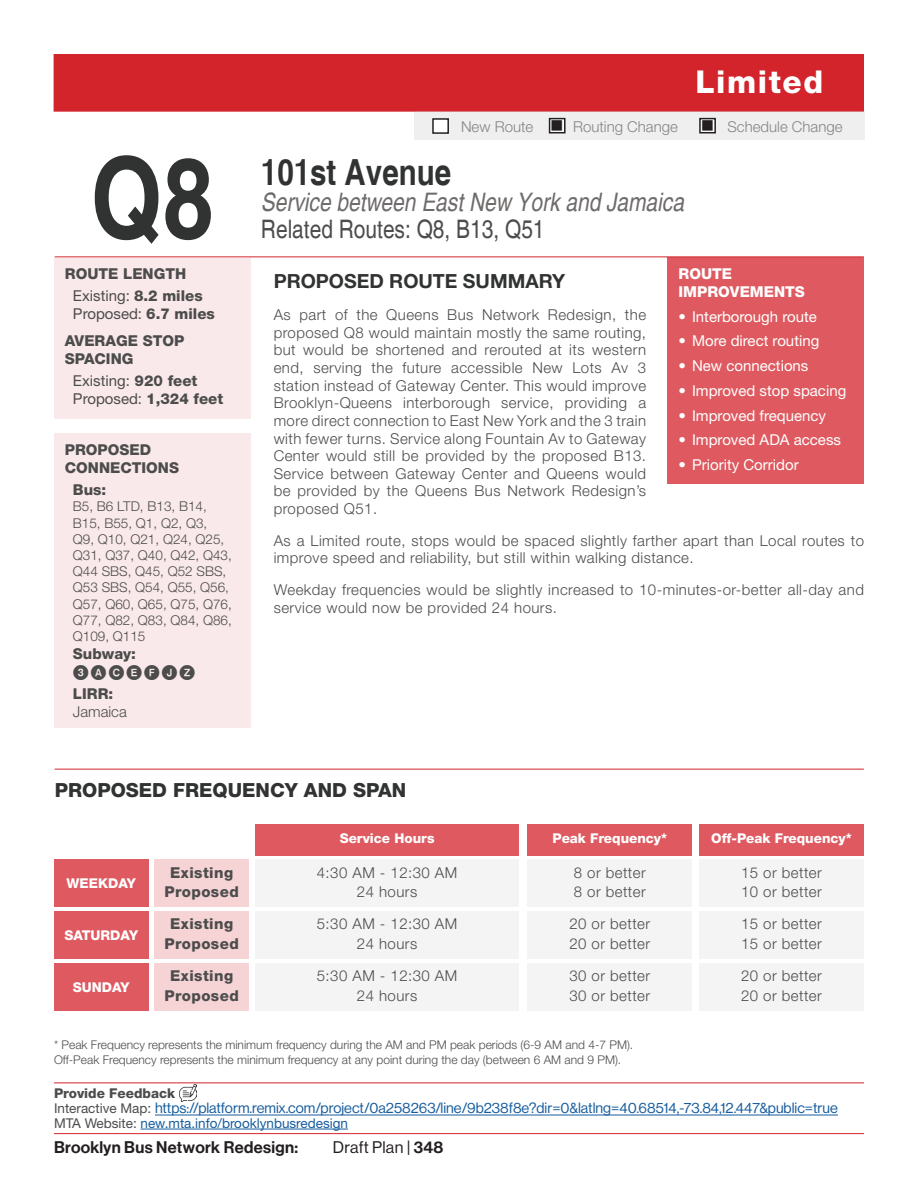
<style>
.page{position:relative;width:918px;height:1188px;background:#fff}
.page>*{position:absolute;margin:0;border:0;box-sizing:border-box;transform-origin:0 0}
.t1{font:700 condensed 112.5px "Helvetica";color:#313232}
.t2{font:700 condensed 36px "Helvetica";color:#313232}
.t3{font:800 31.5px "Helvetica Neue LT Std";letter-spacing:.05em;color:#fff}
.t4{font:italic condensed 25.5px "Helvetica";color:#6e6b6a}
.t5{font:condensed 25.5px "Helvetica";color:#4c4c4c}
.t6{font:800 19.5px "Helvetica Neue LT Std";color:#313232}
.t7{font:700 19.5px "Helvetica Neue LT Std";color:#313232}
.t8{font:16.5px "N Haas Grotesk DS Pro 65 Md";letter-spacing:.02em;color:#231f20}
.t9{font:16.5px "N Haas Grotesk DS Pro 55 Rg";letter-spacing:.015em;color:#231f20}
.t10{font:300 15px/17.7px "Helvetica Neue LT Std";letter-spacing:.03em;color:#4c4c4c}
.t11{font:15px "Helvetica Neue LT Std";color:#fff}
.t12{font:800 15px/22.4px "Helvetica Neue LT Std";color:#4c4c4c}
.t13{font:800 15px "Helvetica Neue LT Std";letter-spacing:.03em;color:#4c4c4c}
.t14{font:300 15px "Helvetica Neue LT Std";color:#868586}
.t15{font:15px "Helvetica Neue LT Std";color:#4c4c4c}
.t16{font:800 15px/18px "Helvetica Neue LT Std";color:#fff}
.t17{font:300 15px "Helvetica Neue LT Std";color:#4c4c4c}
.t18{font:14.7px "N Haas Grotesk DS Pro 55 Rg";color:#175d9e}
.t19{font:300 13.5px/16.2px "Helvetica Neue LT Std";color:#4c4c4c}
.t20{font:800 13.5px "Helvetica Neue LT Std";color:#fff}
.t21{font:13.5px "Helvetica Neue LT Std";color:#175d9e}
.t22{font:800 13.5px "Helvetica Neue LT Std";color:#4c4c4c}
.t23{font:300 12px/14.4px "Helvetica Neue LT Std";color:#4c4c4c}
.s1{color:#231f20}
.s2{font-weight:400}
.s3{font-weight:800}
.s4{font-family:"Helvetica Neue LT Std";font-size:13.5px;color:#4c4c4c}
.s5{color:#4c4c4c}
.s6{font-family:"N Haas Grotesk DS Pro 65 Md"}
</style>
<div class="page">
<div style="left:54px;top:54px;width:810px;height:58px;background:#d3232b;border:2px solid #d3232b"></div>
<hr style="left:55px;top:769px;width:809px;height:1px;background:#d3232b">
<hr style="left:55px;top:256px;width:809px;height:1px;background:#d3232b">
<hr style="left:54px;top:1082px;width:810px;height:1px;background:#d3232b">
<div style="left:54px;top:258px;width:196px;height:160px;background:#fae9ea"></div>
<div style="left:414px;top:112px;width:450px;height:28px;background:#efefef"></div>
<div style="left:433px;top:119px;width:15px;height:14px;background:#fff"></div>
<div style="left:432px;top:118px;width:17px;height:16px;border:2px solid #231f20"></div>
<div style="left:550px;top:119px;width:15px;height:14px;background:#fff"></div>
<div style="left:549px;top:118px;width:17px;height:15px;border:2px solid #231f20"></div>
<div style="left:700px;top:119px;width:15px;height:14px;background:#fff"></div>
<div style="left:699px;top:118px;width:17px;height:15px;border:2px solid #231f20"></div>
<div style="left:668px;top:257px;width:196px;height:227px;background:#de5a60"></div>
<div style="left:54px;top:860px;width:94px;height:47px;background:#de5a60"></div>
<div style="left:154px;top:860px;width:95px;height:47px;background:#f6d3d5"></div>
<div style="left:527px;top:860px;width:165px;height:47px;background:#f4f4f4"></div>
<div style="left:699px;top:860px;width:165px;height:47px;background:#f4f4f4"></div>
<div style="left:255px;top:860px;width:264px;height:47px;background:#f4f4f4"></div>
<div style="left:154px;top:912px;width:95px;height:47px;background:#f6d3d5"></div>
<div style="left:527px;top:912px;width:165px;height:47px;background:#f4f4f4"></div>
<div style="left:699px;top:912px;width:165px;height:47px;background:#f4f4f4"></div>
<div style="left:255px;top:912px;width:264px;height:47px;background:#f4f4f4"></div>
<div style="left:154px;top:963px;width:95px;height:48px;background:#f6d3d5"></div>
<div style="left:527px;top:963px;width:165px;height:48px;background:#f4f4f4"></div>
<div style="left:699px;top:963px;width:165px;height:48px;background:#f4f4f4"></div>
<div style="left:255px;top:963px;width:264px;height:48px;background:#f4f4f4"></div>
<div style="left:54px;top:912px;width:94px;height:47px;background:#de5a60"></div>
<div style="left:54px;top:963px;width:94px;height:48px;background:#de5a60"></div>
<div style="left:527px;top:824px;width:165px;height:32px;background:#de5a60"></div>
<div style="left:699px;top:824px;width:165px;height:32px;background:#de5a60"></div>
<div style="left:255px;top:824px;width:264px;height:32px;background:#de5a60"></div>
<div style="left:54px;top:433px;width:196px;height:295px;background:#fae9ea"></div>
<img style="left:179px;top:1085px;width:17px;height:16px">
<hr style="left:54px;top:1133px;width:810px;height:1px;background:#d3232b">
<hr style="left:155px;top:1115px;width:683px;height:1px;background:#175d9e">
<hr style="left:141px;top:1129px;width:207px;height:1px;background:#175d9e">
<h3 class="t3" style="left:695px;top:63px;width:129px">Limited</h3>
<p class="t14" style="left:461px;top:117px;width:218px">New Route <span class="s1">■</span> Routing Change</p>
<p class="t14" style="left:701px;top:118px;width:143px"><span class="s1">■</span> Schedule Change</p>
<h1 class="t1" style="left:91px;top:131px;width:125px">Q8</h1>
<h2 class="t2" style="left:261px;top:150px;width:192px">101st Avenue</h2>
<h3 class="t4" style="left:261px;top:187px;width:425px">Service between East New York and Jamaica</h3>
<h3 class="t5" style="left:261px;top:214px;width:285px">Related Routes: Q8, B13, Q51</h3>
<p class="t12" style="left:73px;top:263px;width:131px;text-indent:-8px">ROUTE LENGTH<br><span class="s2">Existing:</span> 8.2 miles</p>
<p class="t12" style="left:65px;top:301px;width:152px;line-height:26.7px;text-indent:8px"><span class="s2">Proposed:</span> 6.7 miles<br>AVERAGE STOP</p>
<p class="t12" style="left:73px;top:348px;width:126px;text-indent:-8px">SPACING<br><span class="s2">Existing:</span> 920 feet</p>
<p class="t15" style="left:73px;top:390px;width:152px">Proposed: <span class="s3">1,324 feet</span></p>
<p class="t12" style="left:65px;top:441px;width:116px;line-height:18px">PROPOSED<br>CONNECTIONS</p>
<p class="t12" style="left:73px;top:479px;width:35px">Bus:</p>
<p class="t19" style="left:73px;top:498px;width:160px">B5, B6 LTD, B13, B14,<br>B15, B55, Q1, Q2, Q3,<br>Q9, Q10, Q21, Q24, Q25,<br>Q31, Q37, Q40, Q42, Q43,<br>Q44 SBS, Q45, Q52 SBS,<br>Q53 SBS, Q54, Q55, Q56,<br>Q57, Q60, Q65, Q75, Q76,<br>Q77, Q82, Q83, Q84, Q86,<br>Q109, Q115</p>
<p class="t12" style="left:73px;top:643px;width:65px">Subway:</p>
<p class="t12" style="left:73px;top:683px;width:42px">LIRR:</p>
<p class="t17" style="left:73px;top:703px;width:55px">Jamaica</p>
<p class="t16" style="left:679px;top:265px;width:128px">ROUTE<br>IMPROVEMENTS</p>
<p class="t11" style="left:679px;top:307px;width:140px">• Interborough route</p>
<p class="t11" style="left:679px;top:332px;width:142px">• More direct routing</p>
<p class="t11" style="left:679px;top:357px;width:131px">• New connections</p>
<p class="t11" style="left:679px;top:382px;width:169px">• Improved stop spacing</p>
<p class="t11" style="left:679px;top:406px;width:149px">• Improved frequency</p>
<p class="t11" style="left:679px;top:431px;width:164px">• Improved ADA access</p>
<p class="t11" style="left:679px;top:456px;width:122px">• Priority Corridor</p>
<h3 class="t7" style="left:274px;top:269px;width:293px">PROPOSED ROUTE SUMMARY</h3>
<p class="t10" style="left:274px;top:306px;width:374px;text-align:justify">As part of the Queens Bus Network Redesign, the proposed Q8 would maintain mostly the same routing, but would be shortened and rerouted at its western end, serving the future accessible New Lots Av 3 station instead of Gateway Center. This would improve Brooklyn-Queens interborough service, providing a more direct connection to East New York and the 3 train with fewer turns. Service along Fountain Av to Gateway Center would still be provided by the proposed B13.<br>Service between Gateway Center and Queens would be provided by the Queens Bus Network Redesign’s proposed Q51.</p>
<p class="t10" style="left:274px;top:531px;width:592px">As a Limited route, stops would be spaced slightly farther apart than Local routes to improve speed and reliability, but still within walking distance.</p>
<p class="t10" style="left:274px;top:581px;width:592px">Weekday frequencies would be slightly increased to 10-minutes-or-better all-day and service would now be provided 24 hours.</p>
<h3 class="t6" style="left:55px;top:778px;width:353px">PROPOSED FREQUENCY AND SPAN</h3>
<p class="t20" style="left:67px;top:875px;width:71px">WEEKDAY</p>
<p class="t20" style="left:64px;top:927px;width:75px">SATURDAY</p>
<p class="t20" style="left:73px;top:979px;width:58px">SUNDAY</p>
<p class="t20" style="left:340px;top:830px;width:96px">Service Hours</p>
<p class="t20" style="left:552px;top:830px;width:116px">Peak Frequency*</p>
<p class="t20" style="left:711px;top:830px;width:142px">Off-Peak Frequency*</p>
<p class="t13" style="left:170px;top:863px;width:65px">Existing</p>
<p class="t10" style="left:317px;top:863px;width:142px">4:30 AM - 12:30 AM</p>
<p class="t10" style="left:574px;top:863px;width:74px">8 or better</p>
<p class="t10" style="left:741px;top:863px;width:82px">15 or better</p>
<p class="t13" style="left:170px;top:915px;width:65px">Existing</p>
<p class="t10" style="left:317px;top:915px;width:142px">5:30 AM - 12:30 AM</p>
<p class="t10" style="left:569px;top:915px;width:82px">20 or better</p>
<p class="t10" style="left:741px;top:915px;width:82px">15 or better</p>
<p class="t13" style="left:170px;top:967px;width:65px">Existing</p>
<p class="t10" style="left:317px;top:967px;width:142px">5:30 AM - 12:30 AM</p>
<p class="t10" style="left:569px;top:967px;width:82px">30 or better</p>
<p class="t10" style="left:741px;top:967px;width:82px">20 or better</p>
<p class="t13" style="left:165px;top:883px;width:76px">Proposed</p>
<p class="t10" style="left:357px;top:883px;width:62px">24 hours</p>
<p class="t10" style="left:574px;top:883px;width:74px">8 or better</p>
<p class="t10" style="left:741px;top:883px;width:82px">10 or better</p>
<p class="t13" style="left:165px;top:935px;width:76px">Proposed</p>
<p class="t10" style="left:357px;top:934px;width:62px">24 hours</p>
<p class="t10" style="left:569px;top:934px;width:82px">20 or better</p>
<p class="t10" style="left:741px;top:934px;width:82px">15 or better</p>
<p class="t13" style="left:165px;top:986px;width:76px">Proposed</p>
<p class="t10" style="left:357px;top:986px;width:62px">24 hours</p>
<p class="t10" style="left:569px;top:986px;width:82px">30 or better</p>
<p class="t10" style="left:741px;top:986px;width:82px">20 or better</p>
<p class="t23" style="left:54px;top:1037px;width:581px">* Peak Frequency represents the minimum frequency during the AM and PM peak periods (6-9 AM and 4-7 PM).<br>Off-Peak Frequency represents the minimum frequency at any point during the day (between 6 AM and 9 PM).</p>
<p class="t22" style="left:54px;top:1086px;width:123px">Provide Feedback</p>
<p class="t18" style="left:54px;top:1100px;width:786px"><span class="s4">Interactive Map:</span> https://platform.remix.com/project/0a258263/line/9b238f8e?dir=0&amp;latlng=40.68514,-73.84,12.447&amp;public=true</p>
<p class="t21" style="left:54px;top:1115px;width:296px"><span class="s5">MTA Website:</span> new.mta.info/brooklynbusredesign</p>
<p class="t8" style="left:54px;top:1137px;width:246px">Brooklyn Bus Network Redesign:</p>
<p class="t9" style="left:333px;top:1138px;width:112px">Draft Plan | <span class="s6">348</span></p>
</div>
